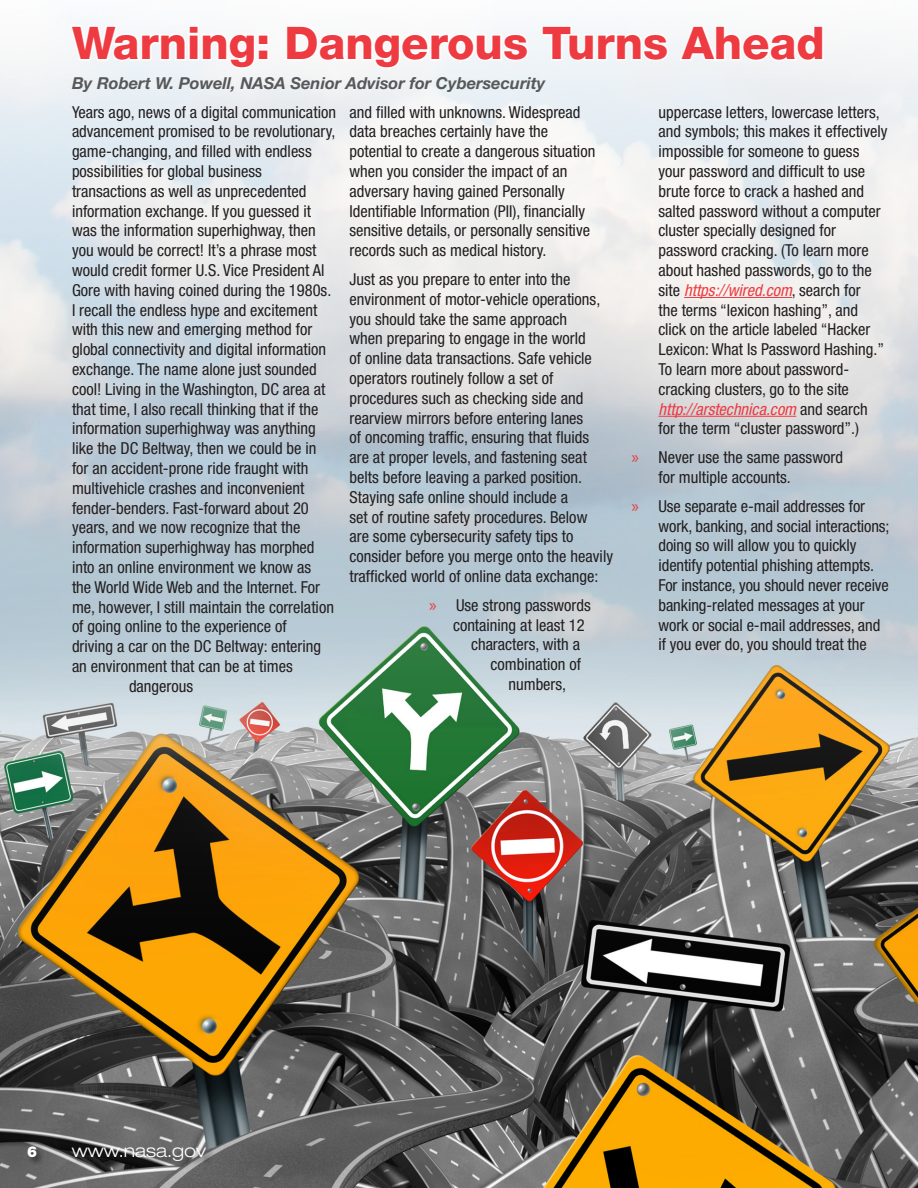
<style>
.page{position:relative;width:918px;height:1188px;background:#fff}
.page>*{position:absolute;margin:0;border:0;box-sizing:border-box;transform-origin:0 0}
.cio_message_title{font:800 45px "Helvetica Neue LT Std";color:#ee3a41}
.t1{font:300 expanded 18px "Helvetica Neue LT Std";color:#fff}
.Heading_1{font:condensed 16.5px/19.8px "Helvetica Neue LT Std";color:#231f20}
.t2{font:italic 700 16.5px "Helvetica Neue LT Std";color:#57585a}
.t3{font:900 15px "Helvetica Neue LT Std";color:#fff}
.s1{font-family:"Myriad Pro";font-stretch:normal;font-size:18px;color:#ee3a41}
.s2{font-style:italic;color:#ee3a41}
</style>
<div class="page">
<img style="left:0;top:30px;width:918px;height:1158px">
<hr style="left:684px;top:297px;width:108px;height:1px;background:#ee3a41">
<hr style="left:658px;top:416px;width:138px;height:1px;background:#ee3a41">
<svg style="left:68px;top:25px;width:203px;height:45px"></svg>
<svg style="left:285px;top:30px;width:245px;height:40px"></svg>
<svg style="left:540px;top:30px;width:130px;height:33px"></svg>
<svg style="left:678px;top:30px;width:147px;height:33px"></svg>
<div style="left:27px;top:1146px;width:188px;height:24px;background:#231f20;opacity:.75"></div>
<p class="cio_message_title" style="left:72px;top:16px;width:754px">Warning: Dangerous Turns Ahead</p>
<p class="t2" style="left:72px;top:73px;width:475px">By Robert W. Powell, NASA Senior Advisor for Cybersecurity</p>
<p class="Heading_1" style="left:72px;top:102px;width:266px">Years ago, news of a digital communication</p>
<p class="Heading_1" style="left:72px;top:122px;width:265px">advancement promised to be revolutionary,</p>
<p class="Heading_1" style="left:72px;top:141px;width:241px">game-changing, and filled with endless</p>
<p class="Heading_1" style="left:72px;top:161px;width:191px">possibilities for global business</p>
<p class="Heading_1" style="left:72px;top:181px;width:236px">transactions as well as unprecedented</p>
<p class="Heading_1" style="left:72px;top:201px;width:241px">information exchange. If you guessed it</p>
<p class="Heading_1" style="left:72px;top:221px;width:245px">was the information superhighway, then</p>
<p class="Heading_1" style="left:72px;top:240px;width:246px">you would be correct! It’s a phrase most</p>
<p class="Heading_1" style="left:72px;top:260px;width:254px">would credit former U.S. Vice President Al</p>
<p class="Heading_1" style="left:72px;top:280px;width:261px">Gore with having coined during the 1980s.</p>
<p class="Heading_1" style="left:72px;top:300px;width:247px">I recall the endless hype and excitement</p>
<p class="Heading_1" style="left:72px;top:320px;width:242px">with this new and emerging method for</p>
<p class="Heading_1" style="left:72px;top:339px;width:256px">global connectivity and digital information</p>
<p class="Heading_1" style="left:72px;top:359px;width:246px">exchange. The name alone just sounded</p>
<p class="Heading_1" style="left:72px;top:379px;width:255px">cool! Living in the Washington, DC area at</p>
<p class="Heading_1" style="left:72px;top:399px;width:248px">that time, I also recall thinking that if the</p>
<p class="Heading_1" style="left:72px;top:419px;width:245px">information superhighway was anything</p>
<p class="Heading_1" style="left:72px;top:438px;width:246px">like the DC Beltway, then we could be in</p>
<p class="Heading_1" style="left:72px;top:458px;width:238px">for an accident-prone ride fraught with</p>
<p class="Heading_1" style="left:72px;top:478px;width:234px">multivehicle crashes and inconvenient</p>
<p class="Heading_1" style="left:72px;top:498px;width:238px">fender-benders. Fast-forward about 20</p>
<p class="Heading_1" style="left:72px;top:518px;width:230px">years, and we now recognize that the</p>
<p class="Heading_1" style="left:72px;top:537px;width:244px">information superhighway has morphed</p>
<p class="Heading_1" style="left:72px;top:557px;width:241px">into an online environment we know as</p>
<p class="Heading_1" style="left:72px;top:577px;width:249px">the World Wide Web and the Internet. For</p>
<p class="Heading_1" style="left:72px;top:597px;width:263px">me, however, I still maintain the correlation</p>
<p class="Heading_1" style="left:72px;top:617px;width:216px">of going online to the experience of</p>
<p class="Heading_1" style="left:72px;top:636px;width:251px">driving a car on the DC Beltway: entering</p>
<p class="Heading_1" style="left:72px;top:656px;width:222px">an environment that can be at times</p>
<p class="Heading_1" style="left:129px;top:676px;width:66px">dangerous</p>
<p class="Heading_1" style="left:350px;top:102px;width:247px">and filled with unknowns. Widespread data breaches certainly have the potential to create a dangerous situation when you consider the impact of an adversary having gained Personally Identifiable Information (PII), financially sensitive details, or personally sensitive records such as medical history.</p>
<p class="Heading_1" style="left:350px;top:269px;width:265px">Just as you prepare to enter into the environment of motor-vehicle operations, you should take the same approach<br>when preparing to engage in the world<br>of online data transactions. Safe vehicle operators routinely follow a set of procedures such as checking side and rearview mirrors before entering lanes<br>of oncoming traffic, ensuring that fluids<br>are at proper levels, and fastening seat belts before leaving a parked position.<br>Staying safe online should include a<br>set of routine safety procedures. Below<br>are some cybersecurity safety tips to consider before you merge onto the heavily trafficked world of online data exchange:</p>
<p class="Heading_1" style="left:429px;top:595px;width:163px"><span class="s1">»</span> Use strong passwords</p>
<p class="Heading_1" style="left:453px;top:615px;width:133px">containing at least 12</p>
<p class="Heading_1" style="left:471px;top:635px;width:110px">characters, with a</p>
<p class="Heading_1" style="left:490px;top:654px;width:92px">combination of</p>
<p class="Heading_1" style="left:508px;top:674px;width:59px">numbers,</p>
<p class="Heading_1" style="left:658px;top:102px;width:230px">uppercase letters, lowercase letters, and symbols; this makes it effectively impossible for someone to guess your password and difficult to use brute force to crack a hashed and salted password without a computer cluster specially designed for password cracking. (To learn more about hashed passwords, go to the site <span class="s2">https://wired.com</span>, search for<br>the terms “lexicon hashing”, and click on the article labeled “Hacker Lexicon: What Is Password Hashing.” To learn more about password&shy;cracking clusters, go to the site <span class="s2">http://arstechnica.com</span> and search for the term “cluster password”.)</p>
<p class="Heading_1" style="left:659px;top:447px;width:186px;text-indent:-27px"><span class="s1">»</span> Never use the same password for multiple accounts.</p>
<p class="Heading_1" style="left:658px;top:496px;width:233px;text-indent:-27px"><span class="s1">»</span> Use separate e-mail addresses for work, banking, and social interactions; doing so will allow you to quickly identify potential phishing attempts.<br>For instance, you should never receive banking-related messages at your work or social e-mail addresses, and if you ever do, you should treat the</p>
<p class="t3" style="left:27px;top:1143px;width:12px">6</p>
<p class="t1" style="left:72px;top:1140px;width:136px">www.nasa.gov</p>
</div>
